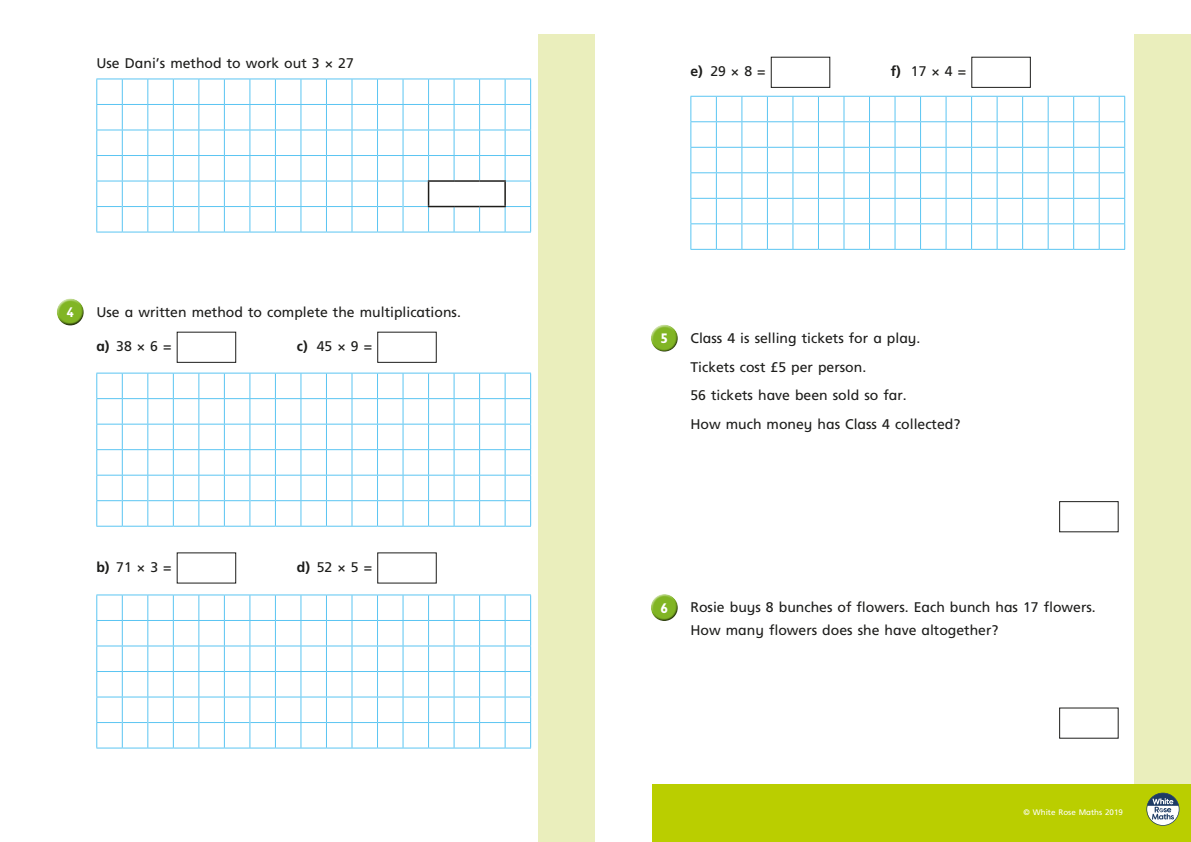
<style>
.page{position:relative;width:1191px;height:842px;background:#fff}
.page>*{position:absolute;margin:0;border:0;box-sizing:border-box;transform-origin:0 0}
.t1{font:14px/28.7px "Frutiger Inf";color:#1d1d1b}
.t2{font:700 14px "Gill Infant";color:#fff}
.t3{font:8px "Frutiger Inf";color:#fff}
.s1{font-weight:700}
</style>
<div class="page">
<div style="left:1134px;top:34px;width:57px;height:808px;background:#eaeebc"></div>
<div style="left:770px;top:57px;width:60px;height:31px;border:1px solid #1d1d1b"></div>
<div style="left:971px;top:57px;width:59px;height:31px;border:1px solid #1d1d1b"></div>
<svg style="left:690px;top:96px;width:435px;height:154px"></svg>
<div style="left:650px;top:324px;width:28px;height:22px;background:#fff;opacity:.75"></div>
<div style="left:650px;top:329px;width:29px;height:24px;background:#1d1d1b;opacity:.75"></div>
<div style="left:1059px;top:501px;width:59px;height:31px;border:1px solid #1d1d1b"></div>
<div style="left:650px;top:593px;width:28px;height:22px;background:#fff;opacity:.75"></div>
<div style="left:650px;top:598px;width:29px;height:24px;background:#1d1d1b;opacity:.75"></div>
<div style="left:539px;top:34px;width:99px;height:808px;background:#eaeebc"></div>
<div style="left:595px;top:0;width:50px;height:842px;background:#fff"></div>
<svg style="left:96px;top:79px;width:435px;height:154px"></svg>
<div style="left:56px;top:298px;width:28px;height:22px;background:#fff;opacity:.75"></div>
<div style="left:56px;top:302px;width:29px;height:25px;background:#1d1d1b;opacity:.75"></div>
<div style="left:177px;top:332px;width:59px;height:31px;border:1px solid #1d1d1b"></div>
<div style="left:377px;top:332px;width:60px;height:31px;border:1px solid #1d1d1b"></div>
<svg style="left:96px;top:373px;width:435px;height:154px"></svg>
<div style="left:377px;top:552px;width:60px;height:32px;border:1px solid #1d1d1b"></div>
<svg style="left:96px;top:595px;width:435px;height:154px"></svg>
<div style="left:652px;top:785px;width:539px;height:57px;background:#bace00"></div>
<svg style="left:1146px;top:793px;width:33px;height:33px"></svg>
<p class="t1" style="left:96px;top:48px;width:259px">Use Dani’s method to work out 3 × 27</p>
<p class="t2" style="left:66px;top:304px;width:9px">4</p>
<p class="t1" style="left:96px;top:298px;width:366px">Use a written method to complete the multiplications.</p>
<p class="t1" style="left:96px;top:332px;width:77px"><span class="s1">a)</span> 38×6=</p>
<p class="t1" style="left:297px;top:332px;width:77px"><span class="s1">c)</span> 45×9=</p>
<p class="t1" style="left:96px;top:553px;width:77px"><span class="s1">b)</span> 71×3=</p>
<p class="t1" style="left:297px;top:553px;width:77px"><span class="s1">d)</span> 52×5=</p>
<p class="t1" style="left:690px;top:57px;width:77px"><span class="s1">e)</span> 29×8=</p>
<p class="t1" style="left:891px;top:57px;width:77px"><span class="s1">f)</span> 17×4=</p>
<p class="t2" style="left:660px;top:330px;width:9px">5</p>
<p class="t1" style="left:690px;top:324px;width:271px">Class 4 is selling tickets for a play.<br>Tickets cost £5 per person.<br>56 tickets have been sold so far.<br>How much money has Class 4 collected?</p>
<p class="t2" style="left:660px;top:600px;width:9px">6</p>
<p class="t1" style="left:690px;top:596px;width:407px;line-height:23px">Rosie buys 8 bunches of flowers. Each bunch has 17 flowers.<br>How many flowers does she have altogether?</p>
<p class="t3" style="left:1023px;top:808px;width:101px">© White Rose Maths 2019</p>
</div>
